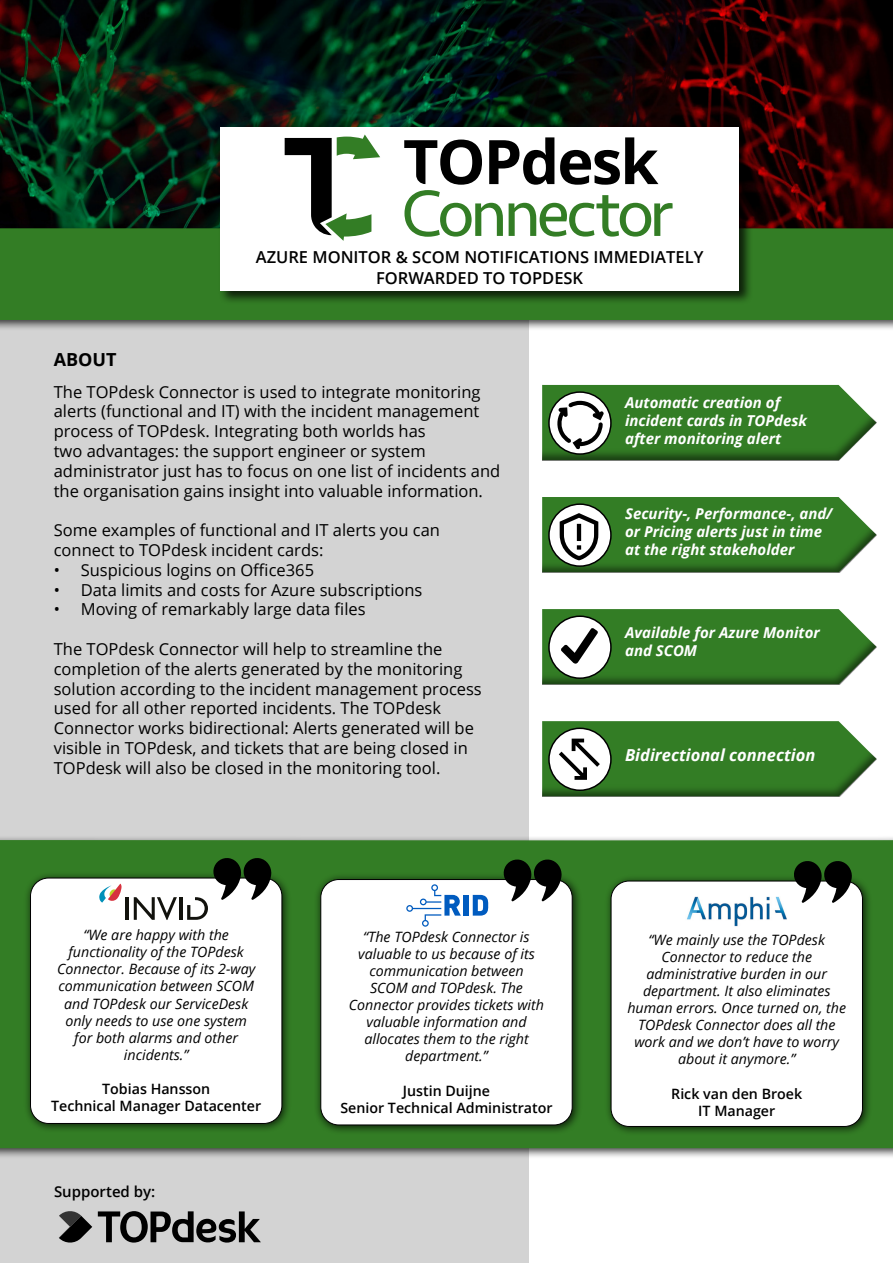
<style>
.page{position:relative;width:893px;height:1263px;background:#fff}
.page>*{position:absolute;margin:0;border:0;box-sizing:border-box;transform-origin:0 0}
.t1{font:700 18px "Open Sans";color:#000}
.t2{font:16.5px/19.8px "Open Sans";color:#000}
.t3{font:600 16.5px/21.6px "Open Sans";color:#000;text-align:center}
.t4{font:italic 700 16.5px "Open Sans";color:#fff}
.t5{font:italic 700 15px/18px "Open Sans";color:#fff}
.t6{font:600 15px "Open Sans";color:#000}
.t7{font:italic 14.25px/17.1px "Open Sans";color:#000;text-align:center}
.t8{font:600 14.25px/17.1px "Open Sans";color:#000;text-align:center}
</style>
<div class="page">
<img style="left:0;top:0;width:893px;height:223px">
<svg style="left:528px;top:331px;width:349px;height:932px"></svg>
<div style="left:0;top:306px;width:528px;height:957px;background:#d3d3d3"></div>
<div style="left:0;top:223px;width:893px;height:108px;background:#000;opacity:.75"></div>
<div style="left:0;top:228px;width:893px;height:92px;background:#337d25"></div>
<div style="left:218px;top:125px;width:535px;height:180px;background:#000;opacity:.75"></div>
<div style="left:220px;top:127px;width:519px;height:164px;background:#fff"></div>
<svg style="left:404px;top:137px;width:269px;height:100px"></svg>
<svg style="left:285px;top:135px;width:95px;height:106px"></svg>
<div style="left:0;top:835px;width:893px;height:324px;background:#000;opacity:.75"></div>
<div style="left:0;top:840px;width:893px;height:308px;background:#337d25"></div>
<svg style="left:98px;top:1211px;width:163px;height:31px"></svg>
<svg style="left:59px;top:1211px;width:33px;height:32px"></svg>
<svg style="left:542px;top:385px;width:334px;height:75px;background:#4d8742"></svg>
<svg style="left:542px;top:497px;width:334px;height:75px;background:#4c8741"></svg>
<svg style="left:542px;top:609px;width:334px;height:75px;background:#4f8943"></svg>
<svg style="left:542px;top:721px;width:334px;height:75px;background:#4f8944"></svg>
<div style="left:23px;top:871px;width:269px;height:262px;background:#000;opacity:.75"></div>
<div style="left:31px;top:878px;width:251px;height:245px;background:#fff;border-radius:18px"></div>
<div style="left:30px;top:878px;width:252px;height:246px;border:1px solid #000;border-radius:18px"></div>
<div style="left:604px;top:874px;width:269px;height:262px;background:#000;opacity:.75"></div>
<div style="left:611px;top:881px;width:251px;height:245px;background:#fff;border-radius:18px"></div>
<div style="left:611px;top:881px;width:252px;height:246px;border:1px solid #000;border-radius:18px"></div>
<svg style="left:793px;top:860px;width:59px;height:43px"></svg>
<div style="left:314px;top:872px;width:268px;height:263px;background:#000;opacity:.75"></div>
<div style="left:321px;top:879px;width:251px;height:246px;background:#fff;border-radius:18px"></div>
<div style="left:320px;top:879px;width:253px;height:246px;border:1px solid #000;border-radius:18px"></div>
<svg style="left:502px;top:858px;width:60px;height:44px"></svg>
<svg style="left:99px;top:884px;width:23px;height:19px"></svg>
<hr style="left:126px;top:897px;width:3px;height:23px;background:#12120d">
<svg style="left:134px;top:897px;width:43px;height:23px"></svg>
<hr style="left:179px;top:897px;width:4px;height:23px;background:#12120d">
<svg style="left:187px;top:857px;width:85px;height:63px"></svg>
<svg style="left:406px;top:884px;width:55px;height:43px"></svg>
<div style="left:463px;top:895px;width:6px;height:21px;background:#005bbf"></div>
<svg style="left:473px;top:895px;width:15px;height:21px"></svg>
<img style="left:687px;top:896px;width:100px;height:31px">
<p class="t3" style="left:256px;top:246px;width:449px">AZURE MONITOR &amp; SCOM NOTIFICATIONS IMMEDIATELY<br>FORWARDED TO TOPDESK</p>
<p class="t1" style="left:54px;top:347px;width:64px">ABOUT</p>
<p class="t2" style="left:54px;top:381px;width:448px">The TOPdesk Connector is used to integrate monitoring alerts (functional and IT) with the incident management process of TOPdesk. Integrating both worlds has<br>two advantages: the support engineer or system administrator just has to focus on one list of incidents and the organisation gains insight into valuable information.</p>
<p class="t2" style="left:54px;top:520px;width:388px">Some examples of functional and IT alerts you can connect to TOPdesk incident cards:</p>
<p class="t2" style="left:54px;top:559px;width:262px">• Suspicious logins on Office365</p>
<p class="t2" style="left:54px;top:579px;width:370px">• Data limits and costs for Azure subscriptions</p>
<p class="t2" style="left:54px;top:599px;width:313px">• Moving of remarkably large data files</p>
<p class="t2" style="left:54px;top:639px;width:430px">The TOPdesk Connector will help to streamline the completion of the alerts generated by the monitoring solution according to the incident management process used for all other reported incidents. The TOPdesk Connector works bidirectional: Alerts generated will be visible in TOPdesk, and tickets that are being closed in TOPdesk will also be closed in the monitoring tool.</p>
<p class="t7" style="left:57px;top:926px;width:200px">“We are happy with the functionality of the TOPdesk<br>Connector. Because of its 2-way communication between SCOM and TOPdesk our ServiceDesk only needs to use one system for both alarms and other incidents.”</p>
<p class="t8" style="left:51px;top:1080px;width:211px">Tobias Hansson<br>Technical Manager Datacenter</p>
<p class="t6" style="left:54px;top:1181px;width:103px">Supported by:</p>
<p class="t7" style="left:349px;top:927px;width:197px">“The TOPdesk Connector is valuable to us because of its communication between<br>SCOM and TOPdesk. The<br>Connector provides tickets with valuable information and allocates them to the right department.”</p>
<p class="t8" style="left:340px;top:1081px;width:214px">Justin Duijne<br>Senior Technical Administrator</p>
<p class="t5" style="left:625px;top:393px;width:183px">Automatic creation of incident cards in TOPdesk after monitoring alert</p>
<p class="t5" style="left:625px;top:504px;width:209px">Security-, Performance-, and/ or Pricing alerts just in time at the right stakeholder</p>
<p class="t5" style="left:625px;top:623px;width:196px">Available for Azure Monitor and SCOM</p>
<p class="t4" style="left:625px;top:743px;width:192px">Bidirectional connection</p>
<p class="t7" style="left:627px;top:930px;width:220px">“We mainly use the TOPdesk<br>Connector to reduce the administrative burden in our department. It also eliminates human errors. Once turned on, the<br>TOPdesk Connector does all the work and we don’t have to worry about it anymore.”</p>
<p class="t8" style="left:671px;top:1084px;width:133px">Rick van den Broek<br>IT Manager</p>
</div>
